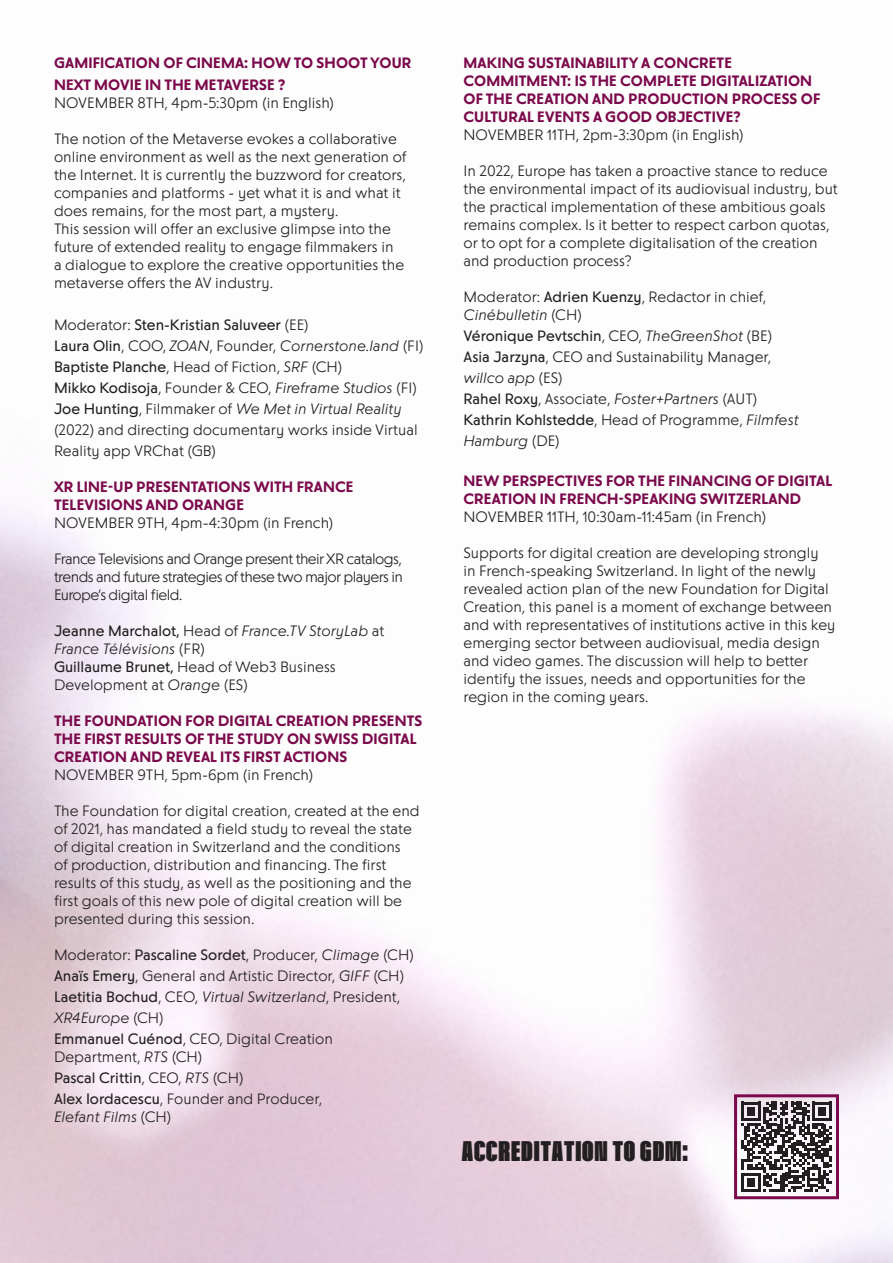
<style>
.page{position:relative;width:893px;height:1263px;background:#fff}
.page>*{position:absolute;margin:0;border:0;box-sizing:border-box;transform-origin:0 0}
.t1{font:31.5px "GIFF Display Super Compact";letter-spacing:.03em;color:#231f20}
.t2{font:15px/18px "Paramount";color:#231f20}
.t3{font:700 15px/18px "Paramount";letter-spacing:.01em;color:#7b094b}
.t4{font:italic 15px/18px "Paramount";color:#231f20}
.t5{font:500 15px "Paramount";color:#231f20}
.s1{font-weight:400}
.s2{font-weight:500;font-style:normal}
.s3{font-style:normal}
.s4{font-weight:500}
.s5{font-style:italic}
.s6{font-weight:400;font-style:italic}
</style>
<div class="page">
<img style="left:0;top:505px;width:893px;height:758px">
<svg style="left:741px;top:1102px;width:91px;height:90px"></svg>
<div style="left:734px;top:1094px;width:105px;height:105px;border:3px solid #7b094b"></div>
<p class="t3" style="left:54px;top:51px;width:359px;line-height:21.6px">GAMIFICATION OF CINEMA: HOW TO SHOOT YOUR<br>NEXT MOVIE IN THE METAVERSE ?</p>
<p class="t2" style="left:54px;top:93px;width:282px">NOVEMBER 8TH, 4pm-5:30pm (in English)</p>
<p class="t2" style="left:54px;top:129px;width:354px">The notion of the Metaverse evokes a collaborative online environment as well as the next generation of the Internet. It is currently the buzzword for creators, companies and platforms - yet what it is and what it does remains, for the most part, a mystery.</p>
<p class="t2" style="left:54px;top:219px;width:352px">This session will offer an exclusive glimpse into the future of extended reality to engage filmmakers in a dialogue to explore the creative opportunities the metaverse offers the AV industry.</p>
<p class="t5" style="left:54px;top:314px;width:256px"><span class="s1">Moderator:</span> Sten-Kristian Saluveer <span class="s1">(EE)</span></p>
<p class="t4" style="left:54px;top:336px;width:371px"><span class="s2">Laura Olin</span><span class="s3">, COO,</span> ZOAN<span class="s3">, Founder,</span> Cornerstone.land <span class="s3">(FI)</span></p>
<p class="t2" style="left:54px;top:357px;width:290px"><span class="s4">Baptiste Planche</span>, Head of Fiction, <span class="s5">SRF</span> (CH)</p>
<p class="t2" style="left:54px;top:378px;width:365px"><span class="s4">Mikko Kodisoja</span>, Founder &amp; CEO, <span class="s5">Fireframe Studios</span> (FI)</p>
<p class="t2" style="left:54px;top:397px;width:365px;line-height:21px"><span class="s4">Joe Hunting</span>, Filmmaker of <span class="s5">We Met in Virtual Reality </span>(2022) and directing documentary works inside Virtual<br>Reality app VRChat (GB)</p>
<p class="t3" style="left:54px;top:477px;width:301px">XR LINE-UP PRESENTATIONS WITH FRANCE<br>TELEVISIONS AND ORANGE</p>
<p class="t2" style="left:54px;top:513px;width:281px">NOVEMBER 9TH, 4pm-4:30pm (in French)</p>
<p class="t2" style="left:54px;top:549px;width:351px;text-align:justify">France Televisions and Orange present their XR catalogs, trends and future strategies of these two major players in Europe’s digital field.</p>
<p class="t4" style="left:54px;top:621px;width:332px"><span class="s2">Jeanne Marchalot,</span> <span class="s3">Head of</span> France.TV StoryLab <span class="s3">at<br></span>France Télévisions <span class="s3">(FR)</span></p>
<p class="t2" style="left:54px;top:657px;width:283px"><span class="s4">Guillaume Brunet,</span> Head of Web3 Business<br>Development at <span class="s5">Orange</span> (ES)</p>
<p class="t3" style="left:54px;top:711px;width:370px">THE FOUNDATION FOR DIGITAL CREATION PRESENTS<br>THE FIRST RESULTS OF THE STUDY ON SWISS DIGITAL<br>CREATION AND REVEAL ITS FIRST ACTIONS</p>
<p class="t2" style="left:54px;top:765px;width:261px">NOVEMBER 9TH, 5pm-6pm (in French)</p>
<p class="t2" style="left:54px;top:801px;width:367px">The Foundation for digital creation, created at the end of 2021, has mandated a field study to reveal the state of digital creation in Switzerland and the conditions<br>of production, distribution and financing. The first results of this study, as well as the positioning and the first goals of this new pole of digital creation will be presented during this session.</p>
<p class="t2" style="left:54px;top:945px;width:362px">Moderator: <span class="s4">Pascaline Sordet</span>, Producer, <span class="s5">Climage</span> (CH)</p>
<p class="t2" style="left:54px;top:966px;width:352px"><span class="s4">Anaïs Emery</span>, General and Artistic Director, <span class="s5">GIFF</span> (CH)</p>
<p class="t4" style="left:54px;top:985px;width:348px;line-height:21px"><span class="s2">Laetitia Bochud</span><span class="s3">, CEO,</span> Virtual Switzerland<span class="s3">, President,<br></span>XR4Europe <span class="s3">(CH)</span></p>
<p class="t2" style="left:54px;top:1029px;width:280px"><span class="s4">Emmanuel Cuénod</span>, CEO, Digital Creation</p>
<p class="t2" style="left:54px;top:1047px;width:150px">Department, <span class="s5">RTS</span> (CH)</p>
<p class="t5" style="left:54px;top:1067px;width:191px">Pascal Crittin<span class="s1">, CEO,</span> <span class="s6">RTS</span> <span class="s1">(CH)</span></p>
<p class="t2" style="left:54px;top:1089px;width:269px"><span class="s4">Alex Iordacescu</span>, Founder and Producer,</p>
<p class="t4" style="left:54px;top:1107px;width:119px">Elefant Films <span class="s3">(CH)</span></p>
<p class="t3" style="left:464px;top:53px;width:358px">MAKING SUSTAINABILITY A CONCRETE COMMITMENT: IS THE COMPLETE DIGITALIZATION OF THE CREATION AND PRODUCTION PROCESS OF CULTURAL EVENTS A GOOD OBJECTIVE?</p>
<p class="t2" style="left:463px;top:125px;width:282px">NOVEMBER 11TH, 2pm-3:30pm (in English)</p>
<p class="t2" style="left:463px;top:161px;width:376px">In 2022, Europe has taken a proactive stance to reduce the environmental impact of its audiovisual industry, but the practical implementation of these ambitious goals remains complex. Is it better to respect carbon quotas, or to opt for a complete digitalisation of the creation and production process?</p>
<p class="t2" style="left:463px;top:287px;width:304px">Moderator: <span class="s4">Adrien Kuenzy</span>, Redactor in chief,<br><span class="s5">Cinébulletin</span> (CH)</p>
<p class="t5" style="left:463px;top:325px;width:310px">Véronique Pevtschin<span class="s1">, CEO,</span> <span class="s6">TheGreenShot</span> <span class="s1">(BE)</span></p>
<p class="t2" style="left:463px;top:347px;width:309px"><span class="s4">Asia Jarzyna</span>, CEO and Sustainability Manager,</p>
<p class="t4" style="left:463px;top:368px;width:101px">willco app <span class="s3">(ES)</span></p>
<p class="t2" style="left:463px;top:389px;width:296px"><span class="s4">Rahel Roxy</span>, Associate, <span class="s5">Foster+Partners</span> (AUT)</p>
<p class="t2" style="left:463px;top:409px;width:337px;line-height:21px"><span class="s4">Kathrin Kohlstedde</span>, Head of Programme, <span class="s5">Filmfest<br>Hamburg</span> (DE)</p>
<p class="t3" style="left:464px;top:471px;width:370px">NEW PERSPECTIVES FOR THE FINANCING OF DIGITAL<br>CREATION IN FRENCH-SPEAKING SWITZERLAND</p>
<p class="t2" style="left:463px;top:507px;width:304px">NOVEMBER 11TH, 10:30am-11:45am (in French)</p>
<p class="t2" style="left:463px;top:543px;width:373px">Supports for digital creation are developing strongly<br>in French-speaking Switzerland. In light of the newly revealed action plan of the new Foundation for Digital Creation, this panel is a moment of exchange between and with representatives of institutions active in this key emerging sector between audiovisual, media design and video games. The discussion will help to better identify the issues, needs and opportunities for the region in the coming years.</p>
<p class="t1" style="left:462px;top:1133px;width:228px">ACCREDITATION TO GDM:</p>
</div>
